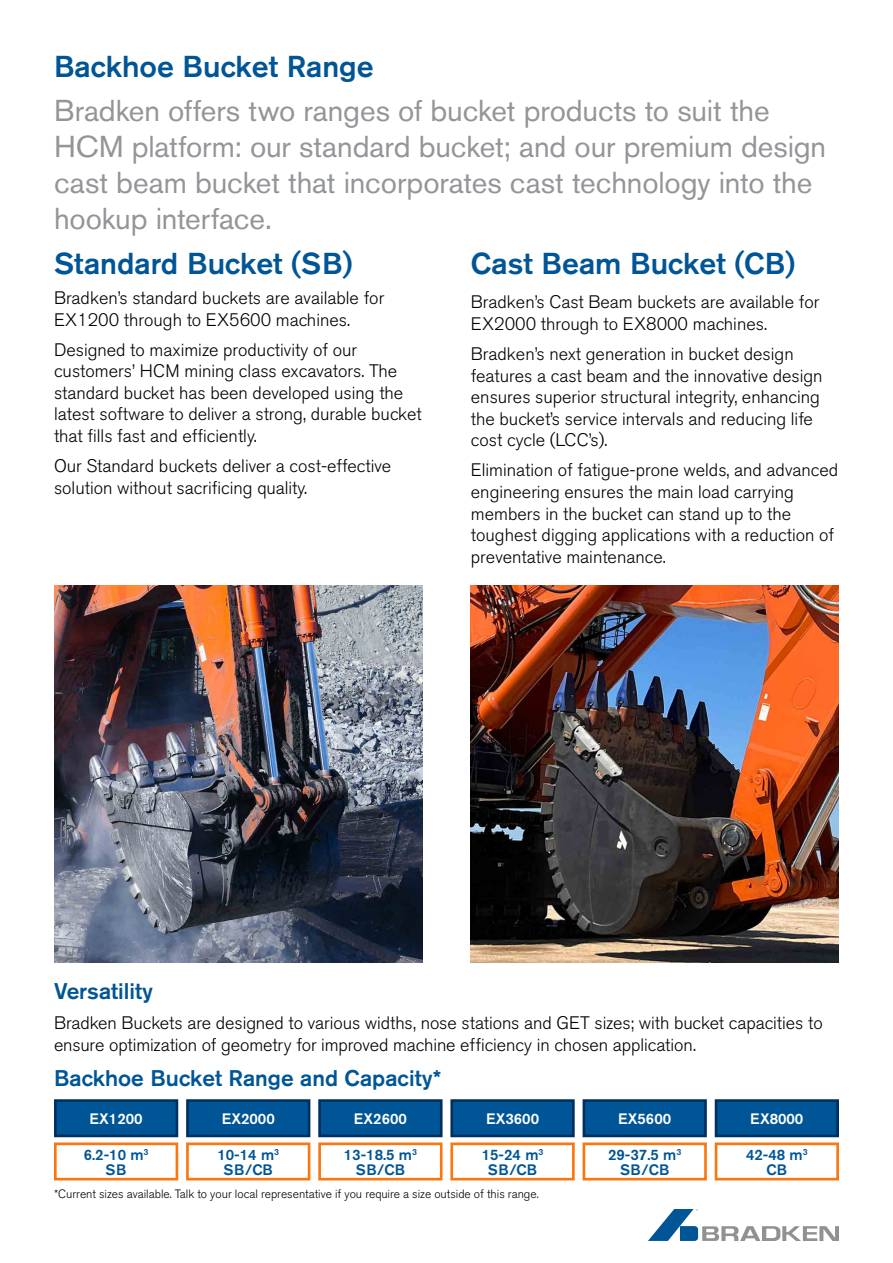
<style>
.page{position:relative;width:893px;height:1263px;background:#fff}
.page>*{position:absolute;margin:0;border:0;box-sizing:border-box;transform-origin:0 0}
.t1{font:30px/36px "Akzidenz Grotesk BE";letter-spacing:-.005em;color:#939598}
.t2{font:500 30px "Akzidenz Grotesk BE";color:#005596}
.t3{font:500 22.5px "Akzidenz Grotesk BE";color:#005596}
.t4{font:300 18px/21.6px "Akzidenz Grotesk BE";color:#000}
.t5{font:500 15px/15px "Akzidenz Grotesk BE";color:#005596;text-align:center}
.t6{font:500 15px "Akzidenz Grotesk BE";color:#fff}
.t7{font:300 12px "Akzidenz Grotesk BE";color:#000}
</style>
<div class="page">
<svg style="left:648px;top:1209px;width:191px;height:32px"></svg>
<div style="left:54px;top:1099px;width:124px;height:38px;background:#005596;border:3px solid #00305f"></div>
<div style="left:54px;top:1142px;width:124px;height:38px;border:3px solid #f9770f"></div>
<div style="left:186px;top:1099px;width:124px;height:38px;background:#005596;border:3px solid #00305f"></div>
<div style="left:186px;top:1142px;width:124px;height:38px;border:3px solid #f9770f"></div>
<div style="left:318px;top:1099px;width:125px;height:38px;background:#005596;border:3px solid #00305f"></div>
<div style="left:318px;top:1142px;width:125px;height:38px;border:3px solid #f9770f"></div>
<div style="left:450px;top:1099px;width:125px;height:38px;background:#005596;border:3px solid #00305f"></div>
<div style="left:450px;top:1142px;width:125px;height:38px;border:3px solid #f9770f"></div>
<div style="left:715px;top:1099px;width:124px;height:38px;background:#005596;border:3px solid #00305f"></div>
<div style="left:583px;top:1099px;width:124px;height:38px;background:#005596;border:3px solid #00305f"></div>
<div style="left:715px;top:1142px;width:124px;height:38px;border:3px solid #f9770f"></div>
<div style="left:583px;top:1142px;width:124px;height:38px;border:3px solid #f9770f"></div>
<img style="left:471px;top:585px;width:368px;height:377px">
<img style="left:54px;top:585px;width:368px;height:377px">
<h1 class="t2" style="left:54px;top:48px;width:321px">Backhoe Bucket Range</h1>
<h1 class="t1" style="left:54px;top:92px;width:774px">Bradken offers two ranges of bucket products to suit the HCM platform: our standard bucket; and our premium design cast beam bucket that incorporates cast technology into the hookup interface.</h1>
<h1 class="t2" style="left:54px;top:245px;width:300px">Standard Bucket (SB)</h1>
<p class="t4" style="left:54px;top:287px;width:332px">Bradken’s standard buckets are available for<br>EX1200 through to EX5600 machines.</p>
<p class="t4" style="left:54px;top:339px;width:369px">Designed to maximize productivity of our customers’ HCM mining class excavators. The standard bucket has been developed using the latest software to deliver a strong, durable bucket that fills fast and efficiently.</p>
<p class="t4" style="left:54px;top:455px;width:339px">Our Standard buckets deliver a cost-effective solution without sacrificing quality.</p>
<h1 class="t2" style="left:471px;top:245px;width:326px">Cast Beam Bucket (CB)</h1>
<p class="t4" style="left:471px;top:292px;width:350px">Bradken’s Cast Beam buckets are available for<br>EX2000 through to EX8000 machines.</p>
<p class="t4" style="left:471px;top:343px;width:353px">Bradken’s next generation in bucket design features a cast beam and the innovative design ensures superior structural integrity, enhancing the bucket’s service intervals and reducing life cost cycle (LCC’s).</p>
<p class="t4" style="left:471px;top:460px;width:369px">Elimination of fatigue-prone welds, and advanced engineering ensures the main load carrying members in the bucket can stand up to the toughest digging applications with a reduction of preventative maintenance.</p>
<p class="t3" style="left:54px;top:977px;width:100px">Versatility</p>
<p class="t4" style="left:54px;top:1012px;width:770px">Bradken Buckets are designed to various widths, nose stations and GET sizes; with bucket capacities to ensure optimization of geometry for improved machine efficiency in chosen application.</p>
<p class="t3" style="left:54px;top:1064px;width:389px">Backhoe Bucket Range and Capacity*</p>
<p class="t6" style="left:90px;top:1109px;width:55px">EX1200</p>
<p class="t5" style="left:84px;top:1146px;width:66px">6.2-10 m<sup>3<br></sup>SB</p>
<p class="t6" style="left:222px;top:1109px;width:55px">EX2000</p>
<p class="t5" style="left:217px;top:1146px;width:63px">10-14 m<sup>3<br></sup>SB/CB</p>
<p class="t6" style="left:354px;top:1109px;width:55px">EX2600</p>
<p class="t5" style="left:344px;top:1146px;width:75px">13-18.5 m<sup>3<br></sup>SB/CB</p>
<p class="t6" style="left:486px;top:1109px;width:55px">EX3600</p>
<p class="t5" style="left:482px;top:1146px;width:63px">15-24 m<sup>3<br></sup>SB/CB</p>
<p class="t7" style="left:54px;top:1187px;width:486px">*Current sizes available. Talk to your local representative if you require a size outside of this range.</p>
<p class="t6" style="left:618px;top:1109px;width:55px">EX5600</p>
<p class="t6" style="left:750px;top:1109px;width:55px">EX8000</p>
<p class="t5" style="left:746px;top:1146px;width:63px">42-48 m<sup>3<br></sup>CB</p>
<p class="t5" style="left:608px;top:1146px;width:75px">29-37.5 m<sup>3<br></sup>SB/CB</p>
</div>
